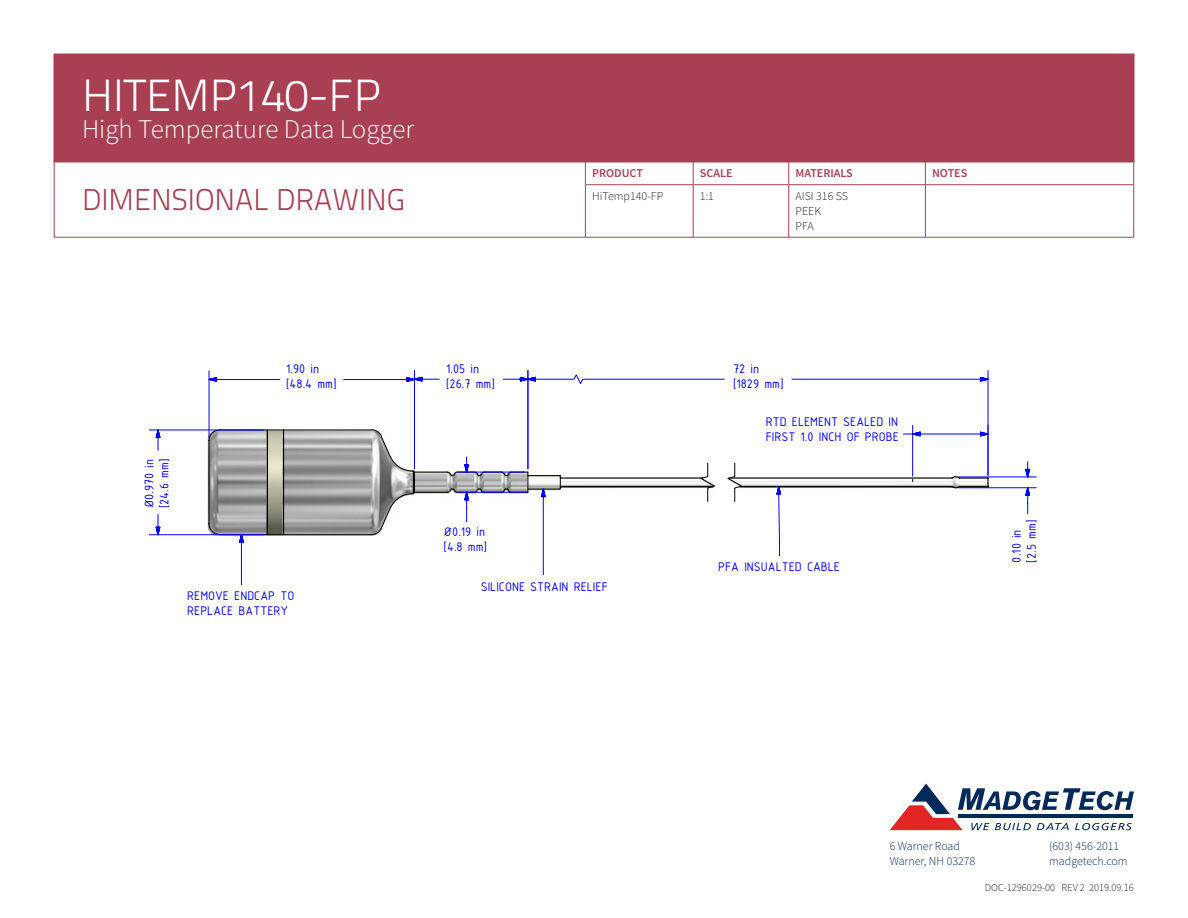
<style>
.page{position:relative;width:1188px;height:918px;background:#fff}
.page>*{position:absolute;margin:0;border:0;box-sizing:border-box;transform-origin:0 0}
.t1{font:300 45px "Titillium Text 22 L";color:#fff}
.t2{font:300 30px "Titillium Text 22 L";color:#a83f52}
.t3{font:300 27px "Source Sans Pro";color:#fff}
.t4{font:13.5px "ISOCPEUR";color:#00f}
.t5{font:300 12px "Source Sans Pro";color:#00295c}
.t6{font:300 12px "Source Sans Pro";color:#231f20}
.t7{font:600 12px "Source Sans Pro";color:#a83f52}
.t8{font:300 10.5px "Source Sans Pro";color:#231f20}
</style>
<div class="page">
<svg style="left:54px;top:162px;width:1px;height:23px"></svg>
<svg style="left:585px;top:162px;width:1px;height:22px"></svg>
<hr style="left:54px;top:185px;width:1px;height:52px;background:#a83f52">
<svg style="left:693px;top:162px;width:1px;height:22px"></svg>
<svg style="left:788px;top:162px;width:1px;height:22px"></svg>
<svg style="left:925px;top:162px;width:1px;height:22px"></svg>
<svg style="left:1133px;top:162px;width:1px;height:22px"></svg>
<hr style="left:585px;top:185px;width:1px;height:52px;background:#a83f52">
<hr style="left:585px;top:184px;width:108px;height:1px;background:#a83f52">
<hr style="left:693px;top:184px;width:96px;height:1px;background:#a83f52">
<hr style="left:789px;top:184px;width:136px;height:1px;background:#a83f52">
<hr style="left:925px;top:184px;width:209px;height:1px;background:#a83f52">
<hr style="left:693px;top:185px;width:1px;height:52px;background:#a83f52">
<hr style="left:788px;top:185px;width:1px;height:52px;background:#a83f52">
<hr style="left:925px;top:185px;width:1px;height:52px;background:#a83f52">
<hr style="left:1133px;top:185px;width:1px;height:52px;background:#a83f52">
<hr style="left:54px;top:237px;width:531px;height:1px;background:#a83f52">
<hr style="left:585px;top:237px;width:108px;height:1px;background:#a83f52">
<hr style="left:693px;top:237px;width:96px;height:1px;background:#a83f52">
<hr style="left:789px;top:237px;width:136px;height:1px;background:#a83f52">
<hr style="left:925px;top:237px;width:209px;height:1px;background:#a83f52">
<div style="left:54px;top:54px;width:1080px;height:108px;background:#a83f52"></div>
<svg style="left:890px;top:784px;width:244px;height:46px"></svg>
<hr style="left:958px;top:814px;width:174px;height:4px;background:#00295c">
<svg style="left:149px;top:370px;width:888px;height:215px"></svg>
<p class="t1" style="left:82px;top:63px;width:301px">HITEMP140-FP</p>
<p class="t3" style="left:82px;top:113px;width:333px">High Temperature Data Logger</p>
<p class="t2" style="left:82px;top:178px;width:325px">DIMENSIONAL DRAWING</p>
<p class="t7" style="left:592px;top:165px;width:52px">PRODUCT</p>
<p class="t7" style="left:700px;top:165px;width:34px">SCALE</p>
<p class="t7" style="left:796px;top:165px;width:59px">MATERIALS</p>
<p class="t7" style="left:932px;top:165px;width:37px">NOTES</p>
<p class="t6" style="left:592px;top:189px;width:73px">HiTemp140-FP</p>
<p class="t6" style="left:700px;top:189px;width:16px">1:1</p>
<p class="t6" style="left:796px;top:189px;width:54px">AISI 316 SS</p>
<p class="t6" style="left:796px;top:204px;width:27px">PEEK</p>
<p class="t6" style="left:796px;top:219px;width:20px">PFA</p>
<p class="t4" style="left:140px;top:508px;width:51px;rotate:-90deg">Ø0.970 in</p>
<p class="t4" style="left:155px;top:508px;width:51px;rotate:-90deg">[24.6 mm]</p>
<p class="t4" style="left:286px;top:360px;width:35px">1.90 in</p>
<p class="t4" style="left:286px;top:375px;width:52px">[48.4 mm]</p>
<p class="t4" style="left:187px;top:587px;width:109px">REMOVE ENDCAP TO</p>
<p class="t4" style="left:187px;top:602px;width:102px">REPLACE BATTERY</p>
<p class="t4" style="left:446px;top:360px;width:35px">1.05 in</p>
<p class="t4" style="left:446px;top:375px;width:50px">[26.7 mm]</p>
<p class="t4" style="left:444px;top:523px;width:43px">Ø0.19 in</p>
<p class="t4" style="left:444px;top:538px;width:45px">[4.8 mm]</p>
<p class="t4" style="left:481px;top:578px;width:129px">SILICONE STRAIN RELIEF</p>
<p class="t4" style="left:733px;top:360px;width:28px">72 in</p>
<p class="t4" style="left:733px;top:375px;width:52px">[1829 mm]</p>
<p class="t4" style="left:766px;top:413px;width:134px">RTD ELEMENT SEALED IN</p>
<p class="t4" style="left:766px;top:428px;width:135px">FIRST 1.0 INCH OF PROBE</p>
<p class="t4" style="left:718px;top:558px;width:123px">PFA INSUALTED CABLE</p>
<p class="t4" style="left:1008px;top:563px;width:35px;rotate:-90deg">0.10 in</p>
<p class="t4" style="left:1023px;top:563px;width:44px;rotate:-90deg">[2.5 mm]</p>
<p class="t5" style="left:890px;top:838px;width:72px">6 Warner Road</p>
<p class="t5" style="left:890px;top:853px;width:87px">Warner, NH 03278</p>
<p class="t5" style="left:1049px;top:838px;width:72px">(603) 456-2011</p>
<p class="t5" style="left:1049px;top:853px;width:80px">madgetech.com</p>
<p class="t8" style="left:985px;top:881px;width:151px">DOC-1296029-00 REV 2 2019.09.16</p>
</div>
